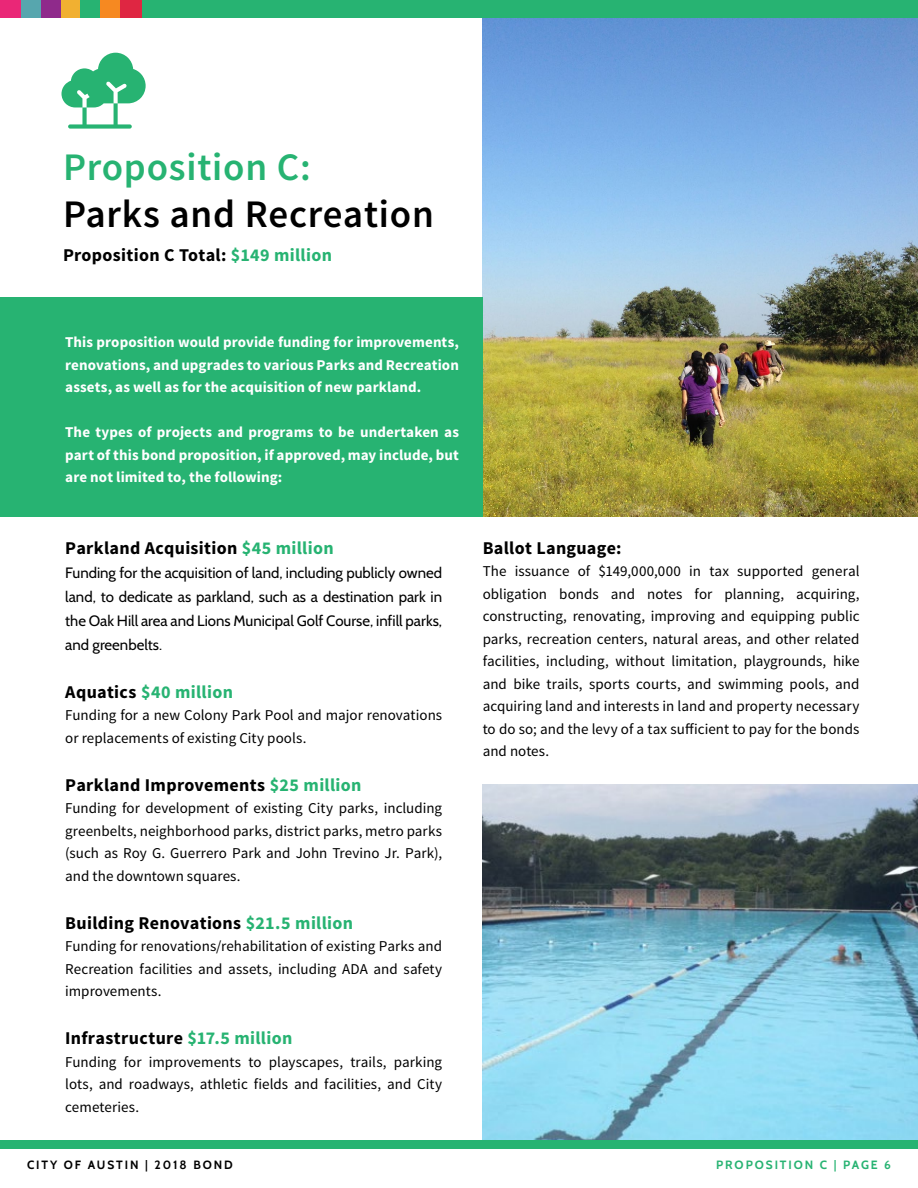
<style>
.page{position:relative;width:918px;height:1188px;background:#fff}
.page>*{position:absolute;margin:0;border:0;box-sizing:border-box;transform-origin:0 0}
.t1{font:600 39px "Source Sans Pro";letter-spacing:.02em;color:#000}
.t2{font:600 39px "Source Sans Pro";letter-spacing:.02em;color:#27b372}
.t3{font:700 18px "Source Sans Pro";letter-spacing:.02em;color:#000}
.t4{font:700 18px "Source Sans Pro";letter-spacing:.02em;color:#27b372}
.Paragraph{font:15px/22.5px "Source Sans Pro";letter-spacing:.005em;color:#000;text-align:justify}
.Paragraph-2{font:700 15px/22.5px "Source Sans Pro";letter-spacing:.005em;color:#fff;text-align:justify}
.t5{font:15px/24px "Cabin";color:#000;text-align:justify}
.t6{font:700 12px "Cabin";letter-spacing:.16em;color:#000}
.t7{font:700 12px "Cabin";letter-spacing:.16em;color:#27b372}
.s1{color:#27b372}
.s2{color:#000}
</style>
<div class="page">
<img style="left:483px;top:17px;width:435px;height:499px">
<img style="left:483px;top:784px;width:435px;height:356px">
<svg style="left:62px;top:53px;width:84px;height:76px"></svg>
<div style="left:0;top:1140px;width:918px;height:8px;background:#27b372"></div>
<div style="left:0;top:297px;width:483px;height:219px;background:#27b372"></div>
<div style="left:0;top:0;width:918px;height:17px;background:#27b372"></div>
<div style="left:0;top:0;width:22px;height:17px;background:#ea2777"></div>
<div style="left:22px;top:0;width:19px;height:17px;background:#57a6ae"></div>
<div style="left:41px;top:0;width:20px;height:17px;background:#8f2a8b"></div>
<div style="left:61px;top:0;width:20px;height:17px;background:#f1b031"></div>
<div style="left:100px;top:0;width:20px;height:17px;background:#f68921"></div>
<div style="left:120px;top:0;width:22px;height:17px;background:#df2642"></div>
<p class="t2" style="left:63px;top:143px;width:249px">Proposition C:</p>
<p class="t1" style="left:63px;top:189px;width:372px">Parks and Recreation</p>
<p class="t3" style="left:63px;top:243px;width:271px">Proposition C Total: <span class="s1">$149 million</span></p>
<p class="Paragraph-2" style="left:65px;top:332px;width:395px">This proposition would provide funding for improvements, renovations, and upgrades to various Parks and Recreation assets, as well as for the acquisition of new parkland.</p>
<p class="Paragraph-2" style="left:65px;top:422px;width:395px">The types of projects and programs to be undertaken as part of this bond proposition, if approved, may include, but are not limited to, the following:</p>
<p class="t3" style="left:65px;top:536px;width:270px">Parkland Acquisition <span class="s1">$45 million</span></p>
<p class="t5" style="left:65px;top:561px;width:378px">Funding for the acquisition of land, including publicly owned land, to dedicate as parkland, such as a destination park in the Oak Hill area and Lions Municipal Golf Course, infill parks, and greenbelts.</p>
<p class="t4" style="left:65px;top:680px;width:169px"><span class="s2">Aquatics</span> $40 million</p>
<p class="Paragraph" style="left:65px;top:705px;width:378px">Funding for a new Colony Park Pool and major renovations or replacements of existing City pools.</p>
<p class="t3" style="left:65px;top:773px;width:298px">Parkland Improvements <span class="s1">$25 million</span></p>
<p class="Paragraph" style="left:65px;top:798px;width:378px">Funding for development of existing City parks, including greenbelts, neighborhood parks, district parks, metro parks (such as Roy G. Guerrero Park and John Trevino Jr. Park), and the downtown squares.</p>
<p class="t3" style="left:65px;top:911px;width:289px">Building Renovations <span class="s1">$21.5 million</span></p>
<p class="Paragraph" style="left:65px;top:936px;width:378px">Funding for renovations/rehabilitation of existing Parks and Recreation facilities and assets, including ADA and safety improvements.</p>
<p class="t3" style="left:65px;top:1027px;width:229px">Infrastructure <span class="s1">$17.5 million</span></p>
<p class="Paragraph" style="left:65px;top:1051px;width:378px">Funding for improvements to playscapes, trails, parking lots, and roadways, athletic fields and facilities, and City cemeteries.</p>
<p class="t3" style="left:483px;top:536px;width:140px">Ballot Language:</p>
<p class="Paragraph" style="left:483px;top:561px;width:378px">The issuance of $149,000,000 in tax supported general obligation bonds and notes for planning, acquiring, constructing, renovating, improving and equipping public parks, recreation centers, natural areas, and other related facilities, including, without limitation, playgrounds, hike and bike trails, sports courts, and swimming pools, and acquiring land and interests in land and property necessary to do so; and the levy of a tax sufficient to pay for the bonds and notes.</p>
<p class="t6" style="left:27px;top:1158px;width:207px">CITY OF AUSTIN | 2018 BOND</p>
<p class="t7" style="left:716px;top:1158px;width:176px">PROPOSITION C | PAGE 6</p>
</div>
